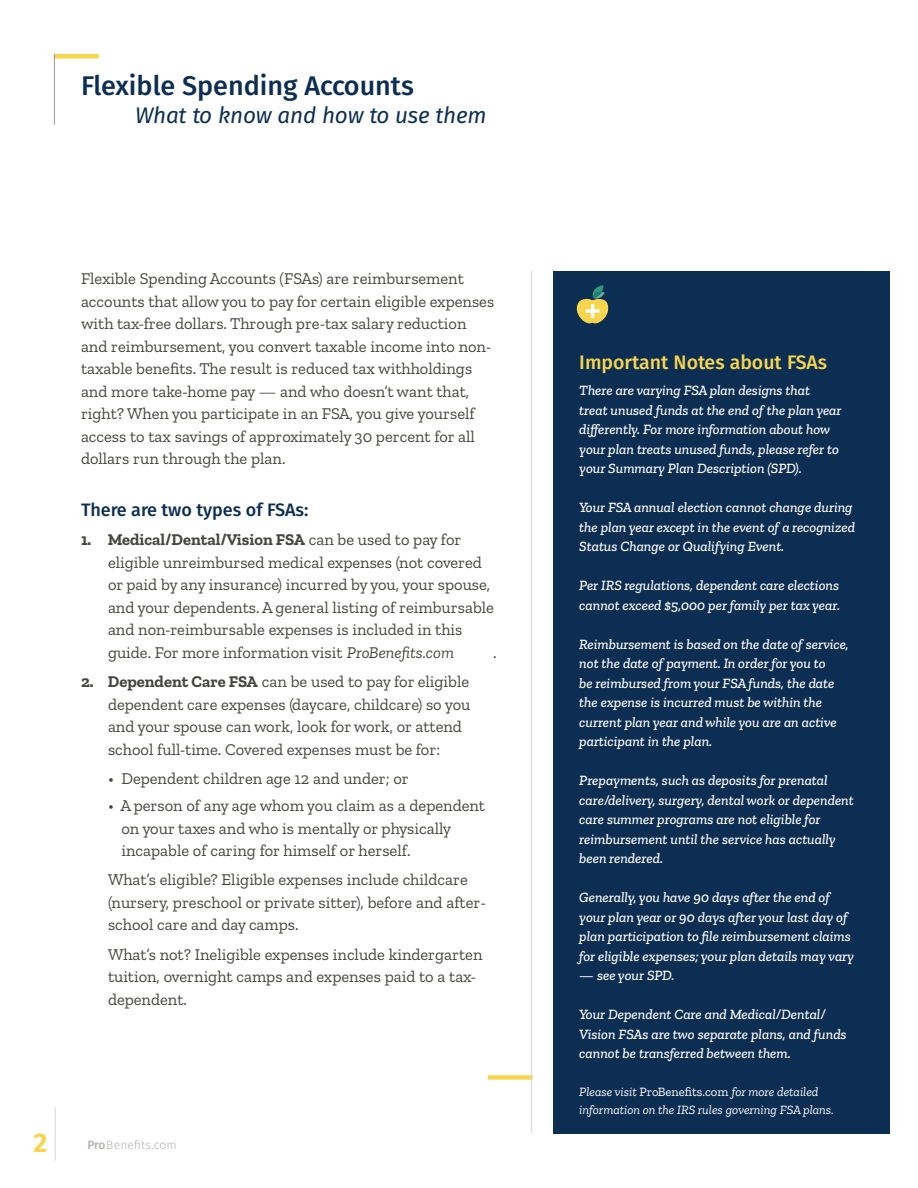
<style>
.page{position:relative;width:918px;height:1188px;background:#fff}
.page>*{position:absolute;margin:0;border:0;box-sizing:border-box;transform-origin:0 0}
.t1{font:500 27px "Fira Sans";color:#0d2e53}
.t2{font:700 27px "Fira Sans";color:#f7d54c}
.t3{font:italic 22.5px "Fira Sans";letter-spacing:-.01em;color:#0d2e53}
.t4{font:500 19.5px "Fira Sans";color:#f7d54c}
.t5{font:500 18px "Fira Sans";color:#0d2e53}
.t6{font:16.5px/22.5px "Zilla Slab";color:#464641}
.t7{font:italic 500 14.25px/19.5px "Zilla Slab";color:#fff}
.t8{font:italic 12.75px/18px "Zilla Slab";color:#fff}
.t9{font:300 12px "Fira Sans";letter-spacing:.02em;color:#b2b3af}
.s1{font-weight:700}
.s2{font-style:italic}
.s3{font-weight:500}
.s4{font-style:normal}
</style>
<div class="page">
<div style="left:488px;top:1075px;width:45px;height:5px;background:#f7d54c"></div>
<div style="left:553px;top:272px;width:336px;height:862px;background:#0d2e53"></div>
<hr style="left:55px;top:1107px;width:1px;height:54px;background:#d4d5d2">
<hr style="left:531px;top:271px;width:1px;height:862px;background:#d4d5d2">
<svg style="left:576px;top:285px;width:32px;height:39px"></svg>
<div style="left:54px;top:54px;width:45px;height:5px;background:#f7d54c"></div>
<hr style="left:54px;top:54px;width:1px;height:71px;background:#989994">
<h1 class="t1" style="left:81px;top:70px;width:334px">Flexible Spending Accounts</h1>
<h2 class="t3" style="left:135px;top:102px;width:353px">What to know and how to use them</h2>
<p class="t6" style="left:81px;top:268px;width:415px">Flexible Spending Accounts (FSAs) are reimbursement accounts that allowyou to pay for certain eligible expenses with tax-free dollars. Through pre-tax salary reduction and reimbursement, you convert taxable income into non&shy;taxable benefits. The result is reduced tax withholdings and more take-home pay — and who doesn’t want that, right? When you participate in an FSA, you give yourself access to tax savings of approximately 30 percent for all dollars run through the plan.</p>
<p class="t5" style="left:81px;top:499px;width:229px">There are two types of FSAs:</p>
<p class="t6" style="left:108px;top:530px;width:387px;text-indent:-27px"><span class="s1">1. Medical/Dental/Vision FSA</span> can be used to pay for eligible unreimbursed medical expenses (not covered or paid by any insurance) incurred by you, your spouse, and your dependents. A general listing of reimbursable and non-reimbursable expenses is included in this guide. For more information visit <span class="s2">ProBenefits.com</span></p>
<p class="t6" style="left:493px;top:642px;width:5px">.</p>
<p class="t6" style="left:108px;top:671px;width:364px;text-indent:-27px"><span class="s1">2. Dependent Care FSA</span> can be used to pay for eligible dependent care expenses (daycare, childcare) so you and your spouse can work, look forwork, or attend school full-time. Covered expenses must be for:</p>
<p class="t6" style="left:108px;top:768px;width:302px">• Dependent children age 12 and under; or</p>
<p class="t6" style="left:122px;top:795px;width:365px;text-indent:-14px">• A person of any age whom you claim as a dependent on your taxes and who is mentally or physically incapable of caring for himself or herself.</p>
<p class="t6" style="left:108px;top:869px;width:380px">What’s eligible? Eligible expenses include childcare (nursery, preschool or private sitter), before and after&shy;school care and day camps.</p>
<p class="t6" style="left:108px;top:944px;width:376px">What’s not? Ineligible expenses include kindergarten tuition, overnight camps and expenses paid to a tax&shy;dependent.</p>
<h1 class="t2" style="left:33px;top:1127px;width:15px">2</h1>
<p class="t9" style="left:87px;top:1138px;width:91px"><span class="s3">Pro</span>Benefits.com</p>
<p class="t4" style="left:579px;top:351px;width:249px">Important Notes about FSAs</p>
<p class="t7" style="left:579px;top:381px;width:264px">There are varying FSA plan designs that treat unused funds at the end of the plan year differently. For more information about how your plan treats unused funds, please refer to your Summary Plan Description (SPD).</p>
<p class="t7" style="left:579px;top:498px;width:277px">Your FSA annual election cannot change during the plan year except in the event of a recognized<br>Status Change or Qualifying Event.</p>
<p class="t7" style="left:579px;top:576px;width:262px">Per IRS regulations, dependent care elections cannot exceed $5,000 per family per tax year.</p>
<p class="t7" style="left:579px;top:635px;width:271px">Reimbursement is based on the date of service, not the date of payment. In order for you to<br>be reimbursed from your FSA funds, the date the expense is incurred must be within the current plan year and while you are an active participant in the plan.</p>
<p class="t7" style="left:579px;top:771px;width:276px">Prepayments, such as deposits for prenatal care/delivery, surgery, dental work or dependent care summer programs are not eligible for reimbursement until the service has actually been rendered.</p>
<p class="t7" style="left:579px;top:888px;width:276px">Generally, you have 90 days after the end of your plan year or 90 days after your last day of plan participation to file reimbursement claims for eligible expenses; your plan details may vary</p>
<p class="t7" style="left:579px;top:966px;width:97px">— see your SPD.</p>
<p class="t7" style="left:579px;top:1005px;width:269px">Your Dependent Care and Medical/Dental/<br>Vision FSAs are two separate plans, and funds cannot be transferred between them.</p>
<p class="t8" style="left:579px;top:1083px;width:256px">Please visit <span class="s4">ProBenefits.com</span> for more detailed information on the IRS rules governing FSA plans.</p>
</div>
